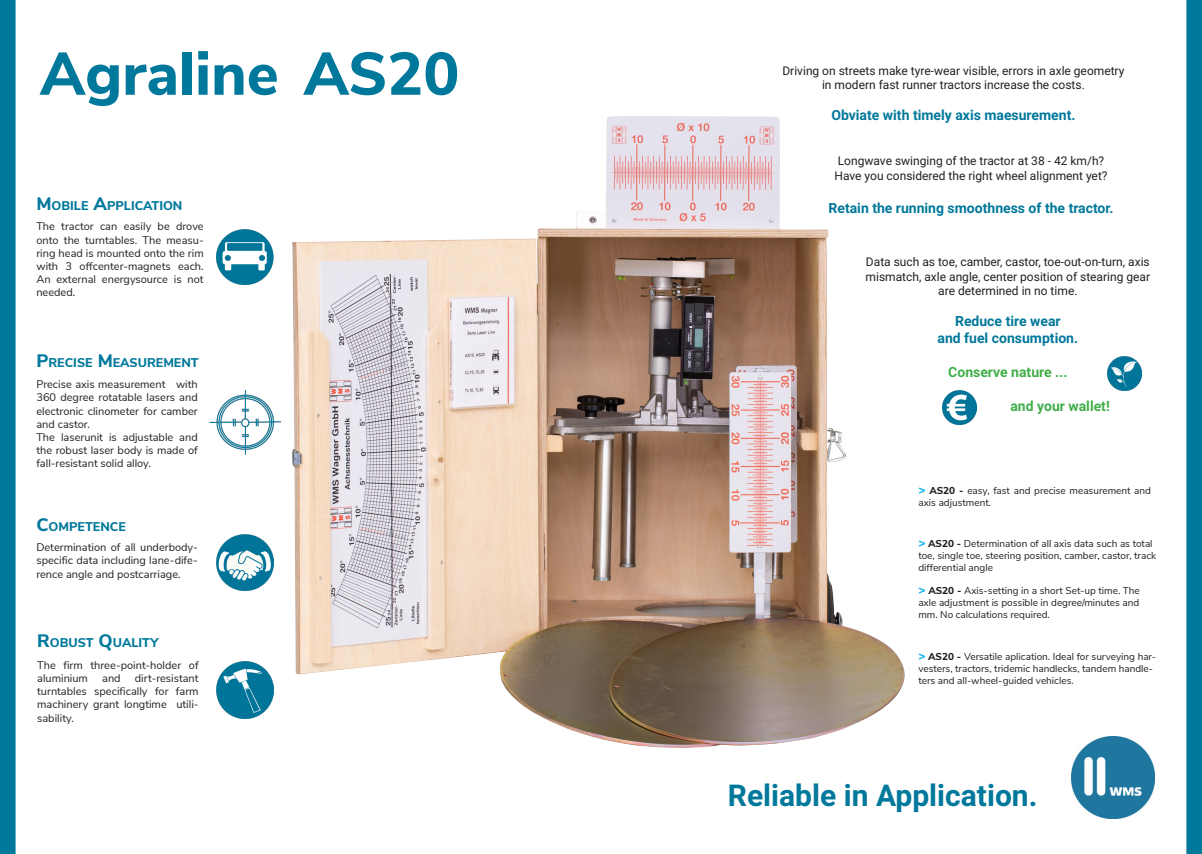
<style>
.page{position:relative;width:1202px;height:854px;background:#fff}
.page>*{position:absolute;margin:0;border:0;box-sizing:border-box;transform-origin:0 0}
.t1{font:800 60px "Nunito Sans";color:#00789b}
.t2{font:700 30px "Roboto";color:#00789b}
.t3{font:700 14px "Roboto";color:#00789b}
.t4{font:700 14px "Roboto";color:#40ae49}
.t5{font:800 12.6px "Nunito Sans";color:#00789b}
.t6{font:12px/14.4px "Roboto";color:#231f20;text-align:center}
.t7{font:11px/13.2px "Nunito Sans";color:#231f20;text-align:justify}
.t8{font:10px/12px "Nunito Sans";color:#231f20}
.s1{font-size:18px}
.s2{font-weight:800;font-size:12px;color:#00aeef}
.s3{font-weight:800}
</style>
<div class="page">
<div style="left:0;top:0;width:15px;height:853px;background:#00789b"></div>
<div style="left:0;top:0;width:16px;height:853px;border:1px solid #00789b"></div>
<div style="left:1187px;top:0;width:14px;height:853px;background:#00789b"></div>
<div style="left:1186px;top:0;width:16px;height:853px;border:1px solid #00789b"></div>
<img style="left:1072px;top:736px;width:82px;height:82px">
<img style="left:209px;top:390px;width:71px;height:64px">
<img style="left:217px;top:534px;width:56px;height:56px">
<img style="left:292px;top:116px;width:613px;height:631px">
<img style="left:217px;top:229px;width:56px;height:56px">
<img style="left:217px;top:661px;width:56px;height:56px">
<img style="left:943px;top:390px;width:34px;height:34px">
<img style="left:1107px;top:356px;width:34px;height:34px">
<p class="t1" style="left:40px;top:30px;width:421px">Agraline AS20</p>
<p class="t5" style="left:37px;top:197px;width:147px"><span class="s1">M</span> OBILE <span class="s1">A</span>PPLICATION</p>
<p class="t7" style="left:36px;top:219px;width:169px">The tractor can easily be drove onto the turntables. The measu&shy;ring head is mounted onto the rim with 3 offcenter-magnets each.<br>An external energysource is not needed.</p>
<p class="t5" style="left:36px;top:353px;width:164px"><span class="s1">P</span>RECISE <span class="s1">M</span> EASUREMENT</p>
<p class="t7" style="left:36px;top:377px;width:163px">Precise axis measurement with 360 degree rotatable lasers and electronic clinometer for camber and castor.</p>
<p class="t7" style="left:36px;top:429px;width:163px">The laserunit is adjustable and the robust laser body is made of fall-resistant solid alloy.</p>
<p class="t5" style="left:36px;top:516px;width:91px"><span class="s1">C</span>OMPETENCE</p>
<p class="t7" style="left:36px;top:540px;width:163px">Determination of all underbody&shy;specific data including lane-dife&shy;rence angle and postcarriage.</p>
<p class="t5" style="left:37px;top:633px;width:123px"><span class="s1">R</span>OBUST <span class="s1">Q</span>UALITY</p>
<p class="t7" style="left:37px;top:657px;width:163px">The firm three-point-holder of aluminium</p>
<p class="t7" style="left:37px;top:670px;width:163px;text-indent:98px">dirt-resistant turntables specifically for farm machinery grant longtime utili&shy;sability.</p>
<p class="t7" style="left:102px;top:670px;width:20px">and</p>
<p class="t6" style="left:782px;top:63px;width:344px">Driving on streets make tyre-wear visible, errors in axle geometry in modern fast runner tractors increase the costs.</p>
<p class="t3" style="left:831px;top:106px;width:246px">Obviate with timely axis maesurement.</p>
<p class="t6" style="left:838px;top:153px;width:268px">Longwave swinging of the tractor at 38 - 42 km/h?</p>
<p class="t6" style="left:834px;top:167px;width:275px">Have you considered the right wheel alignment yet?</p>
<p class="t3" style="left:828px;top:198px;width:286px">Retain the running smoothness of the tractor.</p>
<p class="t6" style="left:866px;top:254px;width:286px">Data such as toe, camber, castor, toe-out-on-turn, axis mismatch, axle angle, center position of stearing gear are determined in no time.</p>
<p class="t3" style="left:955px;top:311px;width:107px">Reduce tire wear</p>
<p class="t3" style="left:937px;top:328px;width:142px">and fuel consumption.</p>
<p class="t4" style="left:948px;top:362px;width:121px">Conserve nature ...</p>
<p class="t4" style="left:1010px;top:395px;width:101px">and your wallet!</p>
<p class="t8" style="left:918px;top:484px;width:234px"><span class="s2">&gt;</span> <span class="s3">AS20 -</span> easy, fast and precise measurement and axis adjustment.</p>
<p class="t8" style="left:918px;top:536px;width:239px"><span class="s2">&gt;</span> <span class="s3">AS20 -</span> Determination of all axis data such as total toe, single toe, steering position, camber, castor, track differential angle</p>
<p class="t8" style="left:918px;top:584px;width:223px;text-align:justify"><span class="s2">&gt;</span> <span class="s3">AS20 -</span> Axis-setting in a short Set-up time. The axle adjustment is possible in degree/minutes and mm. No calculations required.</p>
<p class="t8" style="left:918px;top:649px;width:239px"><span class="s2">&gt;</span> <span class="s3">AS20 -</span> Versatile aplication. Ideal for surveying har&shy;vesters, tractors, tridemic handlecks, tandem handle&shy;ters and all-wheel-guided vehicles.</p>
<p class="t2" style="left:728px;top:773px;width:311px">Reliable in Application.</p>
</div>
